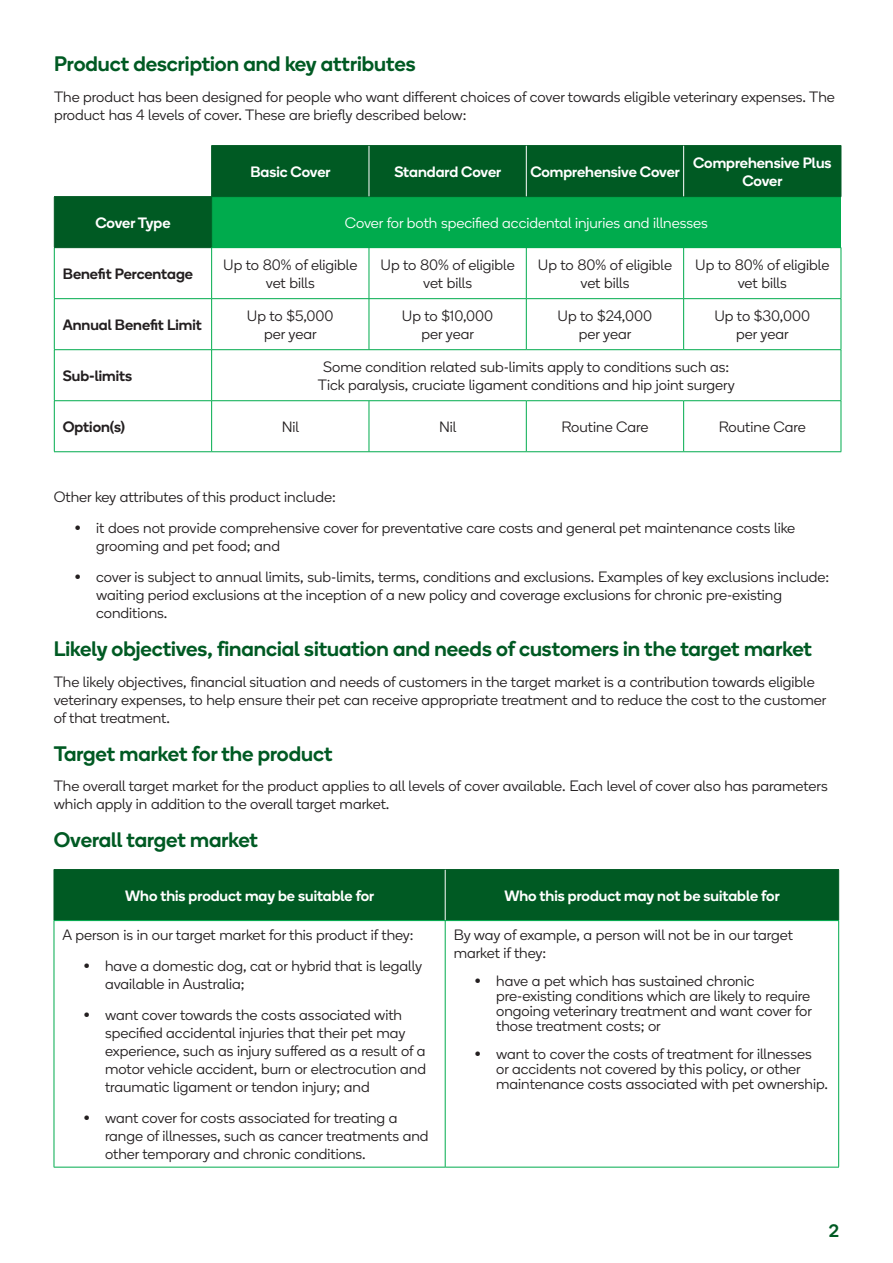
<style>
.page{position:relative;width:893px;height:1263px;background:#fff}
.page>*{position:absolute;margin:0;border:0;box-sizing:border-box;transform-origin:0 0}
.t1{font:500 21px "Fresh Sans";color:#005a23}
.t2{font:500 18px "Fresh Sans";color:#005a23}
.t3{font:15px/18px "Fresh Sans";color:#231f20}
.t4{font:500 15px/18px "Fresh Sans";color:#fff;text-align:center}
.t5{font:500 15px "Fresh Sans";color:#231f20}
.t6{font:15px "Fresh Sans";color:#fff}
.s1{font-weight:700}
</style>
<div class="page">
<svg style="left:55px;top:146px;width:786px;height:101px;fill:#005a23"></svg>
<div style="left:212px;top:197px;width:629px;height:51px;background:#00ab4d"></div>
<hr style="left:211px;top:145px;width:158px;height:1px;background:#005a23">
<hr style="left:211px;top:146px;width:1px;height:50px;background:#005a23">
<hr style="left:369px;top:145px;width:157px;height:1px;background:#005a23">
<hr style="left:526px;top:145px;width:158px;height:1px;background:#005a23">
<hr style="left:684px;top:145px;width:157px;height:1px;background:#005a23">
<hr style="left:841px;top:146px;width:1px;height:50px;background:#005a23">
<hr style="left:54px;top:196px;width:158px;height:1px;background:#005a23">
<hr style="left:54px;top:197px;width:1px;height:50px;background:#005a23">
<hr style="left:212px;top:196px;width:157px;height:1px;background:#005a23">
<hr style="left:211px;top:197px;width:1px;height:50px;background:#005a23">
<hr style="left:369px;top:196px;width:157px;height:1px;background:#005a23">
<hr style="left:526px;top:196px;width:158px;height:1px;background:#005a23">
<hr style="left:684px;top:196px;width:157px;height:1px;background:#005a23">
<hr style="left:54px;top:247px;width:158px;height:1px;background:#005a23">
<hr style="left:369px;top:146px;width:1px;height:50px;background:#fff">
<hr style="left:526px;top:146px;width:1px;height:50px;background:#fff">
<hr style="left:54px;top:248px;width:1px;height:50px;background:#00ab4d">
<hr style="left:211px;top:247px;width:158px;height:1px;background:#00ab4d">
<hr style="left:211px;top:248px;width:1px;height:50px;background:#00ab4d">
<hr style="left:369px;top:248px;width:1px;height:50px;background:#00ab4d">
<hr style="left:526px;top:248px;width:1px;height:50px;background:#00ab4d">
<hr style="left:683px;top:248px;width:1px;height:50px;background:#00ab4d">
<hr style="left:841px;top:248px;width:1px;height:50px;background:#00ab4d">
<hr style="left:54px;top:298px;width:158px;height:1px;background:#00ab4d">
<hr style="left:54px;top:299px;width:1px;height:50px;background:#00ab4d">
<hr style="left:212px;top:298px;width:157px;height:1px;background:#00ab4d">
<hr style="left:211px;top:299px;width:1px;height:50px;background:#00ab4d">
<hr style="left:369px;top:298px;width:157px;height:1px;background:#00ab4d">
<hr style="left:369px;top:299px;width:1px;height:50px;background:#00ab4d">
<hr style="left:526px;top:298px;width:158px;height:1px;background:#00ab4d">
<hr style="left:526px;top:299px;width:1px;height:50px;background:#00ab4d">
<hr style="left:684px;top:298px;width:157px;height:1px;background:#00ab4d">
<hr style="left:683px;top:299px;width:1px;height:50px;background:#00ab4d">
<hr style="left:841px;top:299px;width:1px;height:50px;background:#00ab4d">
<hr style="left:54px;top:349px;width:158px;height:1px;background:#00ab4d">
<hr style="left:54px;top:350px;width:1px;height:50px;background:#00ab4d">
<hr style="left:212px;top:349px;width:157px;height:1px;background:#00ab4d">
<hr style="left:211px;top:350px;width:1px;height:50px;background:#00ab4d">
<hr style="left:369px;top:349px;width:157px;height:1px;background:#00ab4d">
<hr style="left:526px;top:349px;width:158px;height:1px;background:#00ab4d">
<hr style="left:684px;top:349px;width:157px;height:1px;background:#00ab4d">
<hr style="left:841px;top:350px;width:1px;height:50px;background:#00ab4d">
<hr style="left:54px;top:400px;width:158px;height:1px;background:#00ab4d">
<hr style="left:54px;top:401px;width:1px;height:50px;background:#00ab4d">
<hr style="left:212px;top:400px;width:157px;height:1px;background:#00ab4d">
<hr style="left:211px;top:401px;width:1px;height:50px;background:#00ab4d">
<hr style="left:369px;top:400px;width:157px;height:1px;background:#00ab4d">
<hr style="left:369px;top:401px;width:1px;height:50px;background:#00ab4d">
<hr style="left:526px;top:400px;width:158px;height:1px;background:#00ab4d">
<hr style="left:526px;top:401px;width:1px;height:50px;background:#00ab4d">
<hr style="left:684px;top:400px;width:157px;height:1px;background:#00ab4d">
<hr style="left:683px;top:401px;width:1px;height:50px;background:#00ab4d">
<hr style="left:841px;top:401px;width:1px;height:50px;background:#00ab4d">
<hr style="left:54px;top:451px;width:158px;height:1px;background:#00ab4d">
<hr style="left:212px;top:451px;width:157px;height:1px;background:#00ab4d">
<hr style="left:369px;top:451px;width:157px;height:1px;background:#00ab4d">
<hr style="left:526px;top:451px;width:158px;height:1px;background:#00ab4d">
<hr style="left:684px;top:451px;width:157px;height:1px;background:#00ab4d">
<hr style="left:683px;top:146px;width:1px;height:50px;background:#fff">
<div style="left:55px;top:870px;width:783px;height:50px;background:#005a23"></div>
<hr style="left:54px;top:869px;width:391px;height:1px;background:#005a23">
<hr style="left:54px;top:870px;width:1px;height:50px;background:#005a23">
<hr style="left:445px;top:869px;width:394px;height:1px;background:#005a23">
<hr style="left:838px;top:870px;width:1px;height:50px;background:#005a23">
<hr style="left:445px;top:870px;width:1px;height:50px;background:#fff">
<hr style="left:54px;top:920px;width:391px;height:1px;background:#00ab4d">
<hr style="left:54px;top:921px;width:1px;height:246px;background:#00ab4d">
<hr style="left:445px;top:920px;width:394px;height:1px;background:#00ab4d">
<hr style="left:445px;top:921px;width:1px;height:246px;background:#00ab4d">
<hr style="left:838px;top:921px;width:1px;height:246px;background:#00ab4d">
<hr style="left:54px;top:1167px;width:391px;height:1px;background:#00ab4d">
<hr style="left:445px;top:1167px;width:394px;height:1px;background:#00ab4d">
<h1 class="t1" style="left:54px;top:49px;width:363px">Product description and key attributes</h1>
<p class="t3" style="left:54px;top:88px;width:782px">The product has been designed for people who want different choices of cover towards eligible veterinary expenses. The product has 4 levels of cover. These are briefly described below:</p>
<p class="t4" style="left:250px;top:162px;width:82px">Basic Cover</p>
<p class="t4" style="left:394px;top:162px;width:108px">Standard Cover</p>
<p class="t4" style="left:530px;top:162px;width:151px">Comprehensive Cover</p>
<p class="t4" style="left:693px;top:153px;width:140px">Comprehensive Plus<br>Cover</p>
<p class="t4" style="left:96px;top:213px;width:76px">Cover Type</p>
<p class="t6" style="left:345px;top:213px;width:365px">Cover for both specified accidental injuries and illnesses</p>
<p class="t5" style="left:63px;top:263px;width:132px">Benefit Percentage</p>
<p class="t3" style="left:223px;top:256px;width:136px;text-align:center">Up to 80% of eligible vet bills</p>
<p class="t3" style="left:380px;top:256px;width:136px;text-align:center">Up to 80% of eligible vet bills</p>
<p class="t3" style="left:538px;top:256px;width:136px;text-align:center">Up to 80% of eligible vet bills</p>
<p class="t3" style="left:695px;top:256px;width:136px;text-align:center">Up to 80% of eligible vet bills</p>
<p class="t5" style="left:63px;top:314px;width:140px">Annual Benefit Limit</p>
<p class="t3" style="left:247px;top:307px;width:88px;text-align:center">Up to $5,000 per year</p>
<p class="t3" style="left:402px;top:307px;width:93px;text-align:center">Up to $10,000 per year</p>
<p class="t3" style="left:558px;top:307px;width:96px;text-align:center">Up to $24,000 per year</p>
<p class="t3" style="left:714px;top:307px;width:97px;text-align:center">Up to $30,000 per year</p>
<p class="t5" style="left:63px;top:365px;width:71px">Sub-limits</p>
<p class="t3" style="left:318px;top:358px;width:419px;text-align:center">Some condition related sub-limits apply to conditions such as:<br>Tick paralysis, cruciate ligament conditions and hip joint surgery</p>
<p class="t5" style="left:63px;top:416px;width:64px">Option(s)</p>
<p class="t3" style="left:282px;top:418px;width:19px">Nil</p>
<p class="t3" style="left:439px;top:418px;width:19px">Nil</p>
<p class="t3" style="left:561px;top:418px;width:88px">Routine Care</p>
<p class="t3" style="left:719px;top:418px;width:88px">Routine Care</p>
<p class="t3" style="left:54px;top:488px;width:284px">Other key attributes of this product include:</p>
<p class="t3" style="left:96px;top:519px;width:700px;text-indent:-21px"><span class="s1">•</span> it does not provide comprehensive cover for preventative care costs and general pet maintenance costs like grooming and pet food; and</p>
<p class="t3" style="left:96px;top:568px;width:734px;text-indent:-21px"><span class="s1">•</span> cover is subject to annual limits, sub-limits, terms, conditions and exclusions. Examples of key exclusions include: waiting period exclusions at the inception of a new policy and coverage exclusions for chronic pre-existing conditions.</p>
<h1 class="t1" style="left:54px;top:634px;width:760px">Likely objectives, financial situation and needs of customers in the target market</h1>
<p class="t3" style="left:54px;top:673px;width:774px">The likely objectives, financial situation and needs of customers in the target market is a contribution towards eligible veterinary expenses, to help ensure their pet can receive appropriate treatment and to reduce the cost to the customer of that treatment.</p>
<h1 class="t1" style="left:54px;top:739px;width:280px">Target market for the product</h1>
<p class="t3" style="left:54px;top:777px;width:775px">The overall target market for the product applies to all levels of cover available. Each level of cover also has parameters which apply in addition to the overall target market.</p>
<h1 class="t1" style="left:54px;top:826px;width:206px">Overall target market</h1>
<p class="t4" style="left:125px;top:886px;width:251px">Who this product may be suitable for</p>
<p class="t4" style="left:504px;top:886px;width:277px">Who this product may not be suitable for</p>
<p class="t3" style="left:62px;top:926px;width:353px">A person is in our target market for this product if they:</p>
<p class="t3" style="left:105px;top:957px;width:319px;text-indent:-21px"><span class="s1">•</span> have a domestic dog, cat or hybrid that is legally available in Australia;</p>
<p class="t3" style="left:105px;top:1006px;width:323px;text-indent:-21px"><span class="s1">•</span> want cover towards the costs associated with specified accidental injuries that their pet may experience, such as injury suffered as a result of a motor vehicle accident, burn or electrocution and traumatic ligament or tendon injury; and</p>
<p class="t3" style="left:105px;top:1109px;width:325px;text-indent:-21px"><span class="s1">•</span> want cover for costs associated for treating a range of illnesses, such as cancer treatments and other temporary and chronic conditions.</p>
<p class="t3" style="left:454px;top:926px;width:341px">By way of example, a person will not be in our target market if they:</p>
<p class="t3" style="left:496px;top:974px;width:317px;line-height:15px;text-indent:-21px"><span class="s1">•</span> have a pet which has sustained chronic pre‑existing conditions which are likely to require ongoing veterinary treatment and want cover for those treatment costs; or</p>
<p class="t3" style="left:496px;top:1046px;width:333px;line-height:15px;text-indent:-21px"><span class="s1">•</span> want to cover the costs of treatment for illnesses or accidents not covered by this policy, or other maintenance costs associated with pet ownership.</p>
<p class="t2" style="left:829px;top:1218px;width:12px">2</p>
</div>
